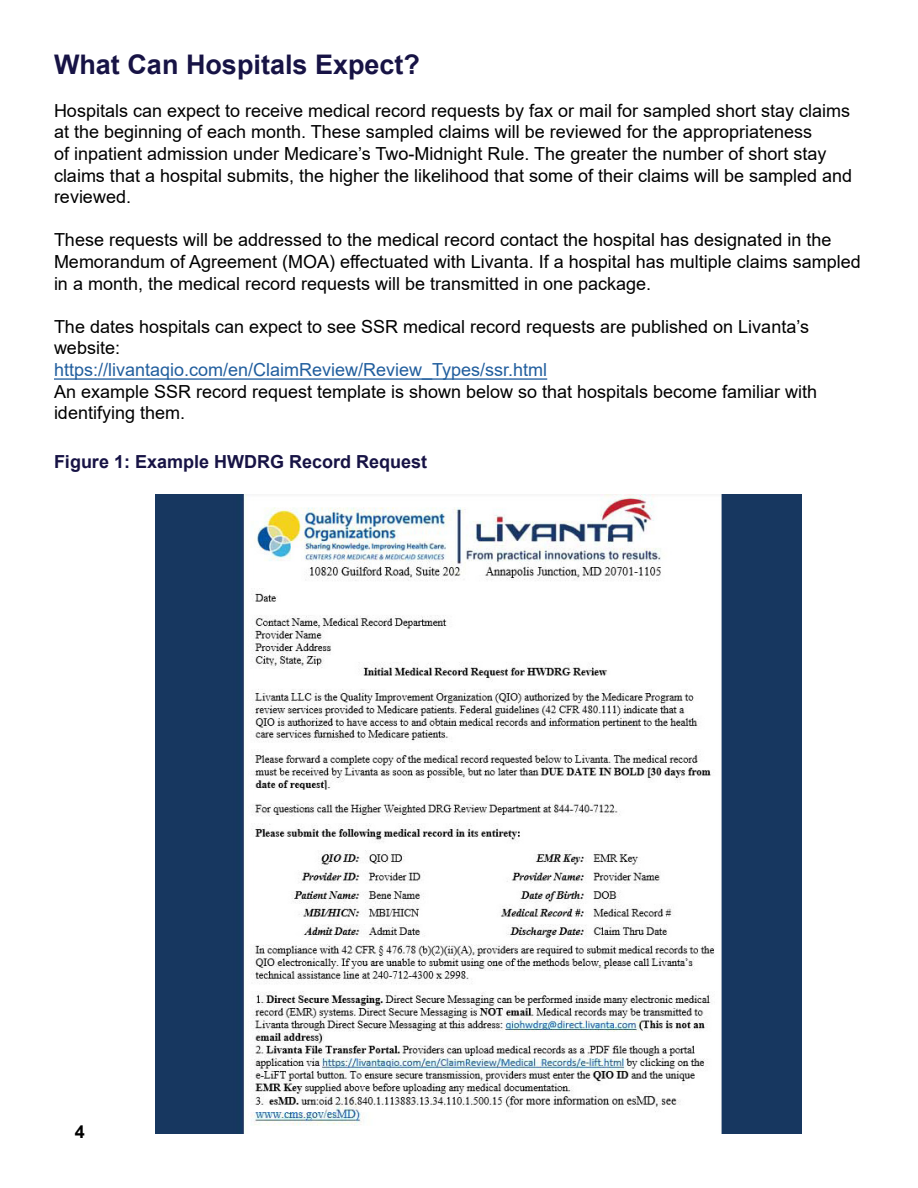
<style>
.page{position:relative;width:918px;height:1188px;background:#fff}
.page>*{position:absolute;margin:0;border:0;box-sizing:border-box;transform-origin:0 0}
.txt_bold{font:700 27px "Arial";color:#171345}
.txt_bold-2{font:18px/21.6px "Arial";color:#000}
.txt_bold-3{font:18px/21.6px "Arial";color:#000}
.txt_bold-4{font:700 18px "Arial";color:#171345}
.t1{font:700 18px "Arial";color:#000}
.s1{font-style:inherit}
.s2{color:#215e9e}
</style>
<div class="page">
<img style="left:156px;top:495px;width:645px;height:639px">
<hr style="left:54px;top:378px;width:493px;height:2px;background:#215e9e">
<p class="txt_bold" style="left:54px;top:45px;width:368px">What Can Hospitals Expect?</p>
<p class="txt_bold-3" style="left:54px;top:100px;width:800px"><span class="s1">Hospitals can expect to receive medical record requests by fax or mail for sampled short stay claims </span>at the beginning of each month. These sampled claims will be reviewed for the appropriateness<br>of inpatient admission under Medicare’s Two-Midnight Rule. The greater the number of short stay claims that a hospital submits, the higher the likelihood that some of their claims will be sampled and reviewed.</p>
<p class="txt_bold-2" style="left:54px;top:229px;width:808px">These requests will be addressed to the medical record contact the hospital has designated in the<br>Memorandum of Agreement (MOA) effectuated with Livanta. If a hospital has multiple claims sampled in a month, the medical record requests will be transmitted in one package.</p>
<p class="txt_bold-2" style="left:54px;top:316px;width:765px">The dates hospitals can expect to see SSR medical record requests are published on Livanta’s <span class="s1">website:<br></span><span class="s2">https://livantaqio.com/en/ClaimReview/Review_Types/ssr.html<br></span>An example SSR record request template is shown below so that hospitals become familiar with <span class="s1">identifying them.</span></p>
<p class="txt_bold-4" style="left:54px;top:449px;width:375px">Figure 1: Example HWDRG Record Request</p>
<p class="t1" style="left:75px;top:1119px;width:12px">4</p>
</div>
